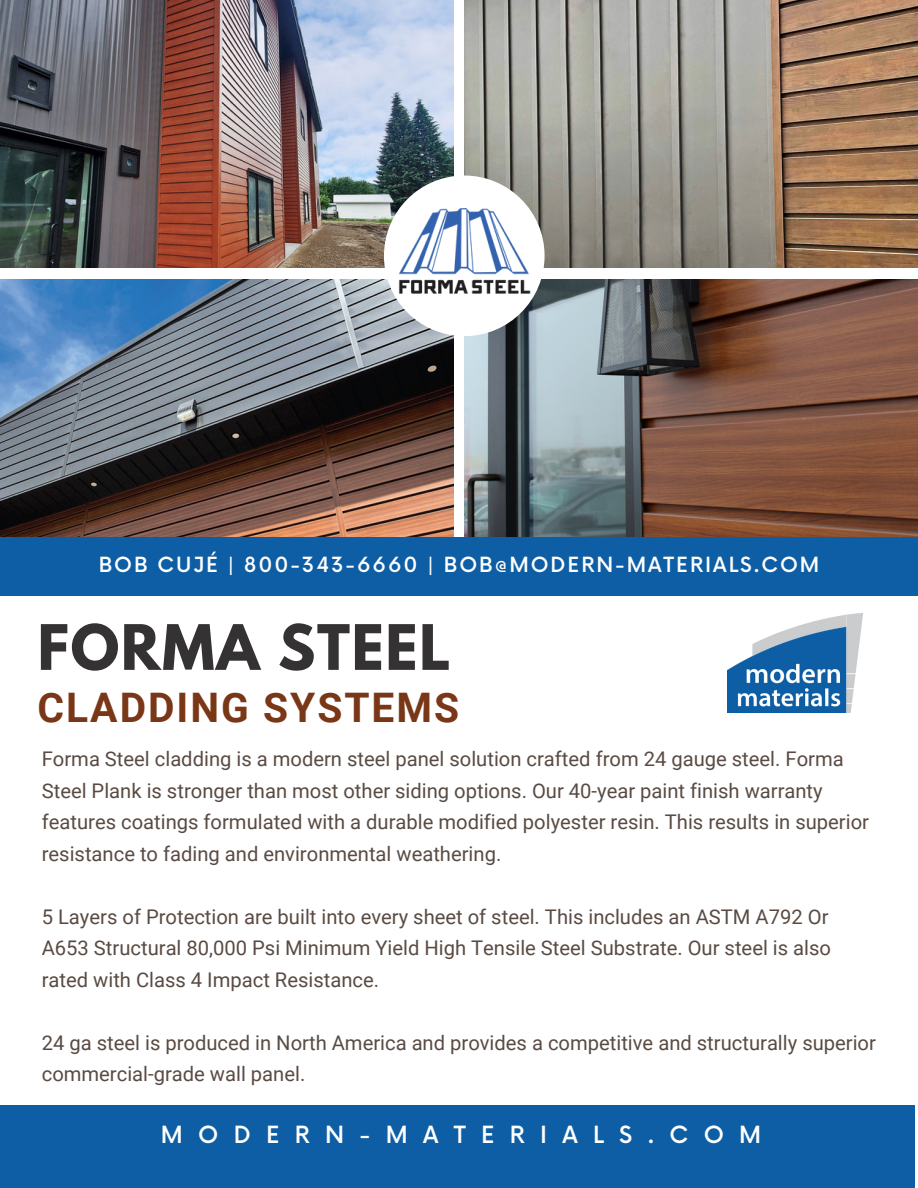
<style>
.page{position:relative;width:918px;height:1188px;background:#fff}
.page>*{position:absolute;margin:0;border:0;box-sizing:border-box;transform-origin:0 0}
.t1{font:700 55.5px "League Spartan";letter-spacing:.03em;color:#343233}
.t2{font:700 40.8px "Roboto";letter-spacing:.05em;color:#793717}
.t3{font:500 23.1px "Now";letter-spacing:.665em;color:#fff}
.t4{font:500 20.4px "Now";letter-spacing:.095em;color:#fff}
.t5{font:20.25px/31.5px "Roboto";color:#594b43}
</style>
<div class="page">
<img style="left:0;top:279px;width:453px;height:258px">
<img style="left:0;top:0;width:453px;height:268px">
<img style="left:465px;top:279px;width:453px;height:258px">
<img style="left:465px;top:0;width:453px;height:268px">
<div style="left:0;top:1105px;width:915px;height:83px;background:#0e5ea5"></div>
<img style="left:727px;top:613px;width:136px;height:99px">
<div style="left:0;top:537px;width:918px;height:59px;background:#0e5ea5"></div>
<img style="left:373px;top:160px;width:182px;height:182px">
<h4 class="t4" style="left:99px;top:553px;width:722px">BOB CUJÉ | 800-343-6660 | BOB@MODERN-MATERIALS.COM</h4>
<h1 class="t1" style="left:38px;top:620px;width:414px">FORMA STEEL</h1>
<h2 class="t2" style="left:38px;top:684px;width:423px">CLADDING SYSTEMS</h2>
<p class="t5" style="left:42px;top:744px;width:829px">Forma Steel cladding is a modern steel panel solution crafted from 24 gauge steel. Forma Steel Plank is stronger than most other siding options. Our 40-year paint finish warranty features coatings formulated with a durable modified polyester resin. This results in superior resistance to fading and environmental weathering.</p>
<p class="t5" style="left:42px;top:901px;width:791px">5 Layers of Protection are built into every sheet of steel. This includes an ASTM A792 Or<br>A653 Structural 80,000 Psi Minimum Yield High Tensile Steel Substrate. Our steel is also rated with Class 4 Impact Resistance.</p>
<p class="t5" style="left:42px;top:1027px;width:836px">24 ga steel is produced in North America and provides a competitive and structurally superior commercial-grade wall panel.</p>
<p class="t3" style="left:161px;top:1122px;width:602px">MODERN-MATERIALS.COM</p>
</div>
